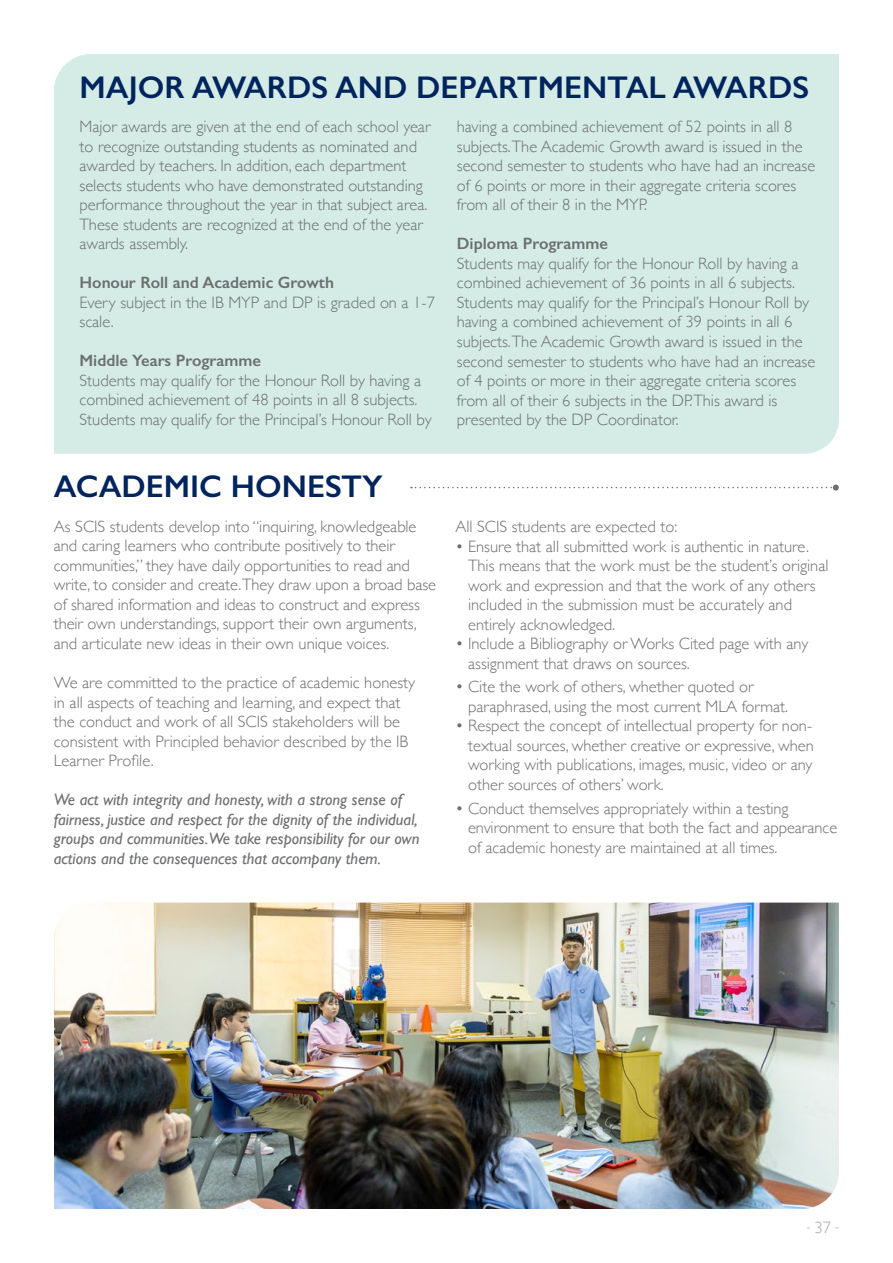
<style>
.page{position:relative;width:893px;height:1263px;background:#fff}
.page>*{position:absolute;margin:0;border:0;box-sizing:border-box;transform-origin:0 0}
.t1{font:600 31.5px "Gill Sans";color:#00245d}
.t2{font:300 16.5px/19.5px "Gill Sans";color:#6d6e71}
.t3{font:italic 16.5px/19.5px "Gill Sans";color:#6d6e71}
.t4{font:600 16.5px "Gill Sans";color:#6d6e71}
.t5{font:300 13.5px "Gill Sans";color:#a3a5a8}
.s1{font-size:16.5px}
</style>
<div class="page">
<div style="left:54px;top:54px;width:785px;height:400px;background:#d4ece5"></div>
<svg style="left:411px;top:485px;width:428px;height:6px"></svg>
<img style="left:54px;top:902px;width:785px;height:307px">
<h1 class="t1" style="left:80px;top:68px;width:731px">MAJOR AWARDS AND DEPARTMENTAL AWARDS</h1>
<p class="t2" style="left:80px;top:116px;width:352px">Major awards are given at the end of each school year to recognize outstanding students as nominated and awarded by teachers. In addition, each department selects students who have demonstrated outstanding performance throughout the year in that subject area.<br>These students are recognized at the end of the year awards assembly.</p>
<p class="t4" style="left:80px;top:273px;width:256px">Honour Roll and Academic Growth</p>
<p class="t2" style="left:80px;top:292px;width:357px">Every subject in the IB MYP and DP is graded on a 1-7 scale.</p>
<p class="t4" style="left:80px;top:351px;width:183px">Middle Years Programme</p>
<p class="t2" style="left:80px;top:370px;width:354px">Students may qualify for the Honour Roll by having a combined achievement of 48 points in all 8 subjects.<br>Students may qualify for the Principal’s Honour Roll by</p>
<p class="t2" style="left:457px;top:117px;width:360px">having a combined achievement of 52 points in all 8 subjects.The Academic Growth award is issued in the second semester to students who have had an increase of 6 points or more in their aggregate criteria scores from all of their 8 in the MYP.</p>
<p class="t4" style="left:457px;top:234px;width:152px">Diploma Programme</p>
<p class="t2" style="left:457px;top:253px;width:360px">Students may qualify for the Honour Roll by having a combined achievement of 36 points in all 6 subjects.<br>Students may qualify for the Principal’s Honour Roll by having a combined achievement of 39 points in all 6 subjects.The Academic Growth award is issued in the second semester to students who have had an increase of 4 points or more in their aggregate criteria scores from all of their 6 subjects in the DP.This award is presented by the DP Coordinator.</p>
<h1 class="t1" style="left:54px;top:468px;width:330px">ACADEMIC HONESTY</h1>
<p class="t2" style="left:54px;top:516px;width:384px">As SCIS students develop into “inquiring, knowledgeable and caring learners who contribute positively to their communities,” they have daily opportunities to read and write, to consider and create.They draw upon a broad base of shared information and ideas to construct and express their own understandings, support their own arguments, and articulate new ideas in their own unique voices.</p>
<p class="t2" style="left:54px;top:672px;width:363px">We are committed to the practice of academic honesty in all aspects of teaching and learning, and expect that the conduct and work of all SCIS stakeholders will be consistent with Principled behavior described by the IB Learner Profile.</p>
<p class="t3" style="left:54px;top:790px;width:367px">We act with integrity and honesty, with a strong sense of fairness, justice and respect for the dignity of the individual, groups and communities.We take responsibility for our own actions and the consequences that accompany them.</p>
<p class="t2" style="left:455px;top:516px;width:223px">All SCIS students are expected to:</p>
<p class="t2" style="left:468px;top:536px;width:362px;text-indent:-13px">• Ensure that all submitted work is authentic in nature.<br>This means that the work must be the student’s original work and expression and that the work of any others included in the submission must be accurately and entirely acknowledged.</p>
<p class="t2" style="left:468px;top:633px;width:342px;text-indent:-13px">• Include a Bibliography or Works Cited page with any assignment that draws on sources.</p>
<p class="t2" style="left:468px;top:676px;width:322px;text-indent:-13px">• Cite the work of others, whether quoted or paraphrased, using the most current MLA format.</p>
<p class="t2" style="left:468px;top:715px;width:347px;text-align:justify;text-indent:-13px">• Respect the concept of intellectual property for non&shy;textual sources, whether creative or expressive, when working with publications, images, music, video or any other sources of others’ work.</p>
<p class="t2" style="left:468px;top:798px;width:371px;text-indent:-13px">• Conduct themselves appropriately within a testing environment to ensure that both the fact and appearance of academic honesty are maintained at all times.</p>
<p class="t5" style="left:806px;top:1216px;width:34px">- <span class="s1">37</span> -</p>
</div>
